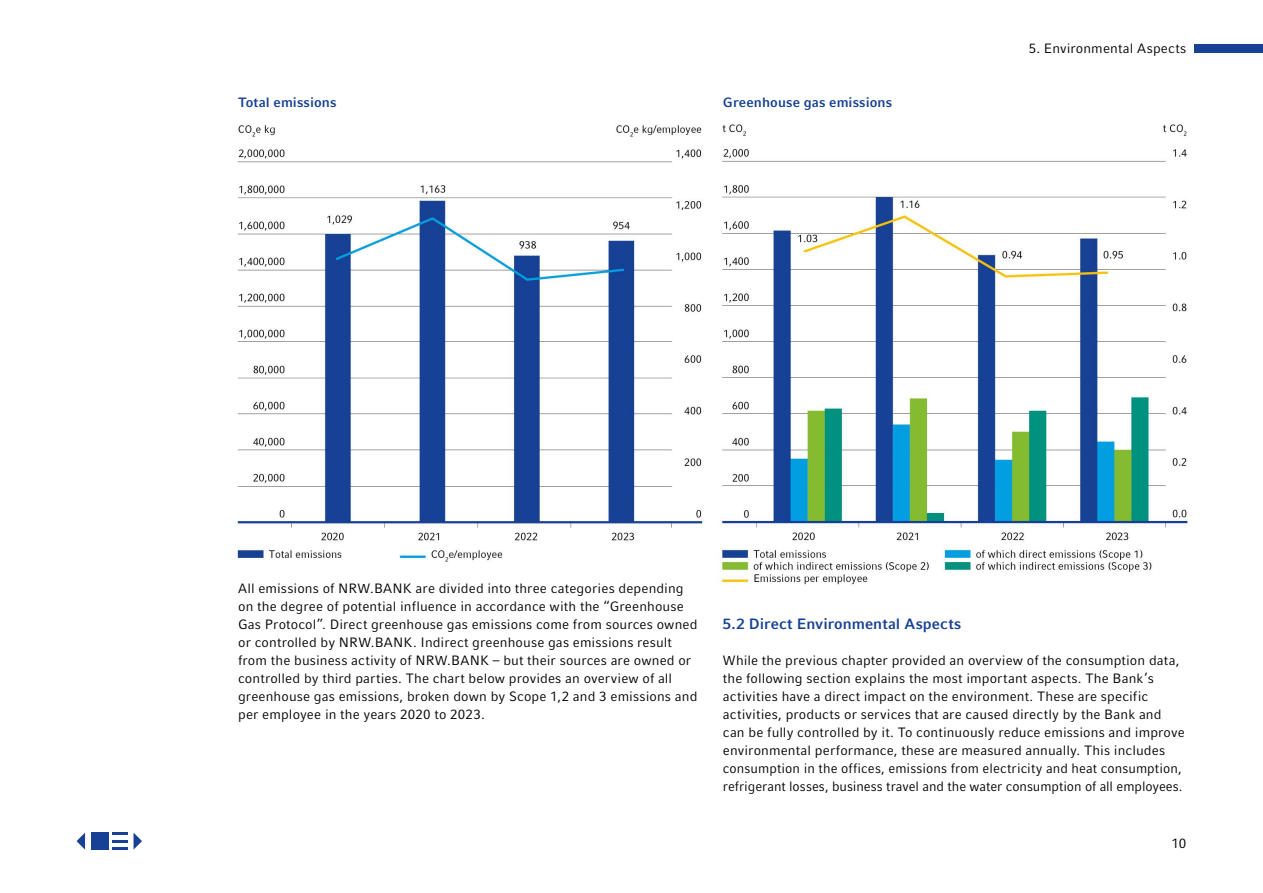
<style>
.page{position:relative;width:1263px;height:893px;background:#fff}
.page>*{position:absolute;margin:0;border:0;box-sizing:border-box;transform-origin:0 0}
.ZW_ZW_mit{font:700 15px "Compatil Fact LT Pro";letter-spacing:.005em;color:#164194}
.G_G_LZ{font:13.5px/18px "Compatil Fact LT Pro";letter-spacing:.01em;color:#000}
.Graf_HL_Abb{font:700 13.5px "Compatil Fact LT Pro";letter-spacing:.005em;color:#164194}
</style>
<div class="page">
<div style="left:1195px;top:45px;width:68px;height:8px;background:#164194"></div>
<img style="left:237px;top:125px;width:467px;height:437px">
<img style="left:717px;top:124px;width:473px;height:462px">
<svg style="left:77px;top:833px;width:8px;height:17px"></svg>
<div style="left:91px;top:833px;width:17px;height:17px;background:#164194"></div>
<svg style="left:112px;top:833px;width:16px;height:9px"></svg>
<hr style="left:112px;top:847px;width:16px;height:3px;background:#164194">
<svg style="left:134px;top:833px;width:8px;height:16px"></svg>
<p class="Graf_HL_Abb" style="left:238px;top:95px;width:100px">Total emissions</p>
<p class="Graf_HL_Abb" style="left:723px;top:95px;width:171px">Greenhouse gas emissions</p>
<p class="G_G_LZ" style="left:1029px;top:40px;width:159px">5. Environmental Aspects</p>
<p class="G_G_LZ" style="left:238px;top:580px;width:461px">All emissions of NRW.BANK are divided into three categories depending on the degree of potential influence in accordance with the “Greenhouse Gas Protocol”. Direct greenhouse gas emissions come from sources owned or controlled by NRW.BANK. Indirect greenhouse gas emissions result from the business activity of NRW.BANK – but their sources are owned or controlled by third parties. The chart below provides an overview of all greenhouse gas emissions, broken down by Scope 1,2 and 3 emissions and per employee in the years 2020 to 2023.</p>
<p class="ZW_ZW_mit" style="left:723px;top:615px;width:240px">5.2 Direct Environmental Aspects</p>
<p class="G_G_LZ" style="left:723px;top:652px;width:463px">While the previous chapter provided an overview of the consumption data, the following section explains the most important aspects. The Bank’s activities have a direct impact on the environment. These are specific activities, products or services that are caused directly by the Bank and can be fully controlled by it. To continuously reduce emissions and improve environmental performance, these are measured annually. This includes consumption in the offices, emissions from electricity and heat consumption, refrigerant losses, business travel and the water consumption of all employees.</p>
<p class="G_G_LZ" style="left:1172px;top:835px;width:16px">10</p>
</div>
